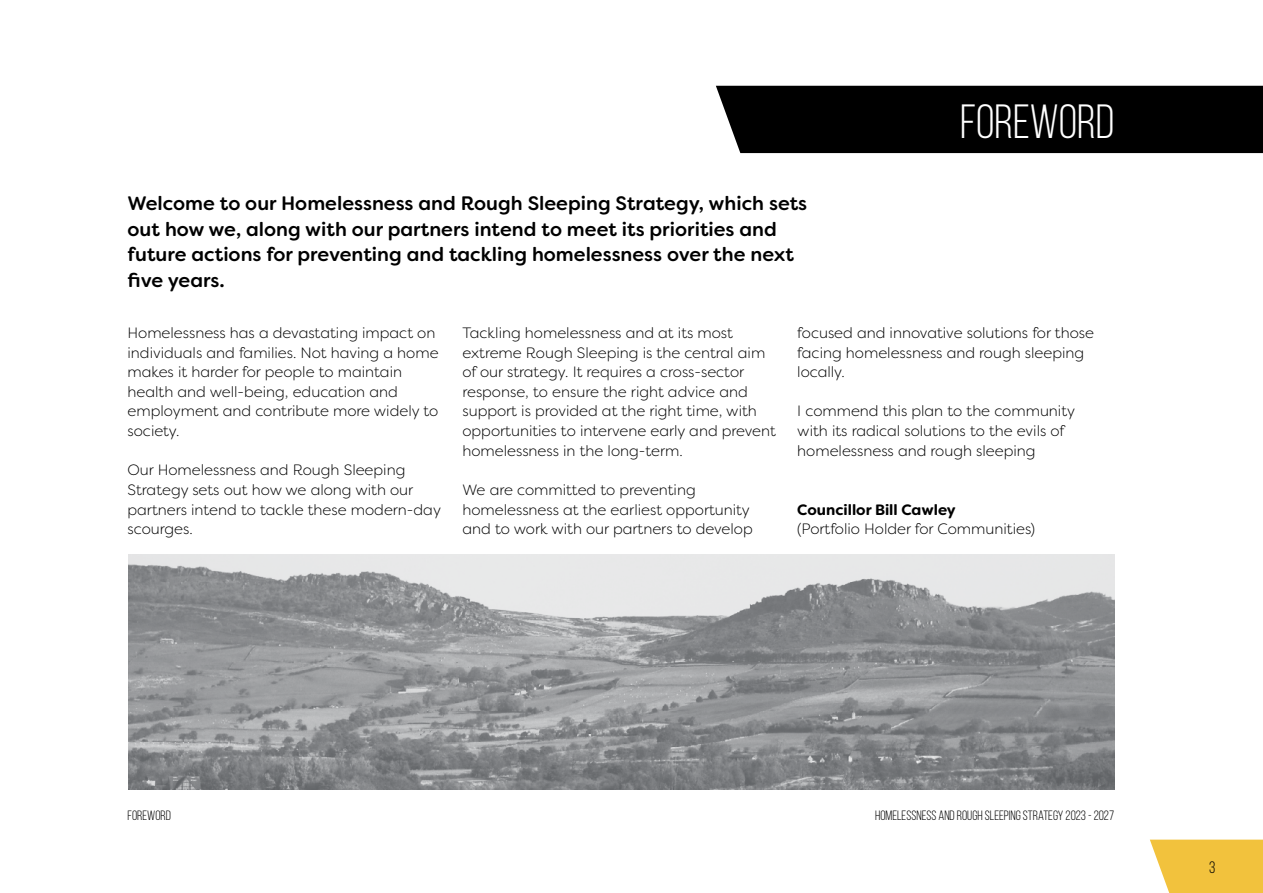
<style>
.page{position:relative;width:1263px;height:893px;background:#fff}
.page>*{position:absolute;margin:0;border:0;box-sizing:border-box;transform-origin:0 0}
.Chapter_right_page_H{font:48px "Bebas Neue";color:#fff}
.First_para_P{font:500 19.5px/25.5px "Filson Soft";color:#000}
.t1{font:16.5px "Bebas Neue";color:#000}
.Body_Text_-_10pt_P{font:300 15px/19.6px "Filson Soft";color:#000}
.t2{font:13.5px "Bebas Neue";color:#000}
.s1{font-weight:700}
</style>
<div class="page">
<svg style="left:1150px;top:840px;width:113px;height:53px;background:#f3c74d"></svg>
<div style="left:716px;top:86px;width:547px;height:67px;background:#000"></div>
<img style="left:129px;top:554px;width:985px;height:236px">
<h1 class="Chapter_right_page_H" style="left:960px;top:96px;width:156px">FOREWORD</h1>
<p class="First_para_P" style="left:128px;top:191px;width:681px">Welcome to our Homelessness and Rough Sleeping Strategy, which sets out how we, along with our partners intend to meet its priorities and future actions for preventing and tackling homelessness over the next five years.</p>
<p class="Body_Text_-_10pt_P" style="left:128px;top:323px;width:313px">Homelessness has a devastating impact on individuals and families. Not having a home makes it harder for people to maintain health and well-being, education and employment and contribute more widely to society.</p>
<p class="Body_Text_-_10pt_P" style="left:128px;top:460px;width:315px">Our Homelessness and Rough Sleeping<br>Strategy sets out how we along with our partners intend to tackle these modern-day scourges.</p>
<p class="Body_Text_-_10pt_P" style="left:797px;top:323px;width:298px">focused and innovative solutions for those facing homelessness and rough sleeping locally.</p>
<p class="Body_Text_-_10pt_P" style="left:797px;top:401px;width:279px">I commend this plan to the community with its radical solutions to the evils of homelessness and rough sleeping</p>
<p class="Body_Text_-_10pt_P" style="left:462px;top:323px;width:315px">Tackling homelessness and at its most extreme Rough Sleeping is the central aim of our strategy. It requires a cross-sector response, to ensure the right advice and support is provided at the right time, with opportunities to intervene early and prevent homelessness in the long-term.</p>
<p class="Body_Text_-_10pt_P" style="left:462px;top:480px;width:292px">We are committed to preventing homelessness at the earliest opportunity and to work with our partners to develop</p>
<p class="Body_Text_-_10pt_P" style="left:797px;top:500px;width:239px"><span class="s1">Councillor Bill Cawley<br></span>(Portfolio Holder for Communities)</p>
<p class="t2" style="left:128px;top:808px;width:45px">FOREWORD</p>
<p class="t2" style="left:875px;top:808px;width:240px">HOMELESSNESS AND ROUGH SLEEPING STRATEGY 2023 - 2027</p>
<p class="t1" style="left:1209px;top:858px;width:8px">3</p>
</div>
